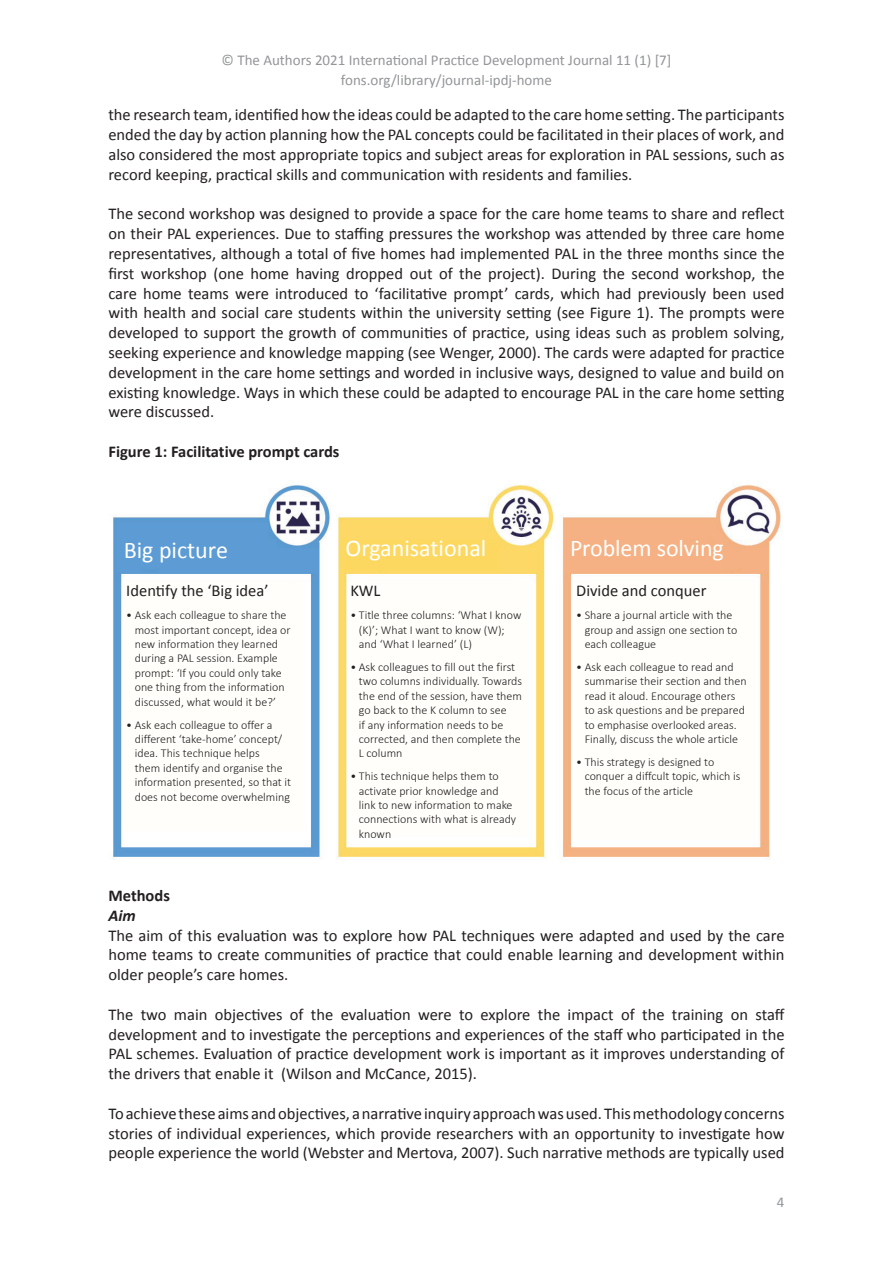
<style>
.page{position:relative;width:893px;height:1263px;background:#fff}
.page>*{position:absolute;margin:0;border:0;box-sizing:border-box;transform-origin:0 0}
.t1{font:24px "Calibri";color:#fff}
.t2{font:16.5px/19.8px "Calibri";color:#231f20;text-align:justify}
.t3{font:700 16.5px "Calibri";color:#231f20}
.t4{font:italic 700 16.5px "Calibri";color:#231f20}
.t5{font:15px/19.8px "Calibri";color:#939598;text-align:center}
.t6{font:300 12px/14.4px "Calibri";color:#231f20}
</style>
<div class="page">
<img style="left:113px;top:485px;width:668px;height:375px">
<p class="t5" style="left:221px;top:50px;width:452px">© The Authors 2021 International Practice Development Journal 11 (1) [7] fons.org/library/journal-ipdj-home</p>
<p class="t2" style="left:108px;top:105px;width:678px">the research team, identified how the ideas could be adapted to the care home setting. The participants ended the day by action planning how the PAL concepts could be facilitated in their places of work, and also considered the most appropriate topics and subject areas for exploration in PAL sessions, such as record keeping, practical skills and communication with residents and families.</p>
<p class="t2" style="left:108px;top:204px;width:678px">The second workshop was designed to provide a space for the care home teams to share and reflect on their PAL experiences. Due to staffing pressures the workshop was attended by three care home representatives, although a total of five homes had implemented PAL in the three months since the first workshop (one home having dropped out of the project). During the second workshop, the care home teams were introduced to ‘facilitative prompt’ cards, which had previously been used with health and social care students within the university setting (see Figure 1). The prompts were developed to support the growth of communities of practice, using ideas such as problem solving, seeking experience and knowledge mapping (see Wenger, 2000). The cards were adapted for practice development in the care home settings and worded in inclusive ways, designed to value and build on existing knowledge. Ways in which these could be adapted to encourage PAL in the care home setting were discussed.</p>
<p class="t3" style="left:108px;top:440px;width:233px">Figure 1: Facilitative prompt cards</p>
<h1 class="t1" style="left:124px;top:533px;width:106px">Big picture</h1>
<h1 class="t1" style="left:345px;top:532px;width:142px">Organisational</h1>
<h1 class="t1" style="left:570px;top:532px;width:155px">Problem solving</h1>
<p class="t2" style="left:126px;top:580px;width:144px">Identify the ‘Big idea’</p>
<p class="t6" style="left:135px;top:608px;width:157px;text-indent:-9px">• Ask each colleague to share the most important concept, idea or new information they learned during a PAL session. Example prompt: ‘If you could only take one thing from the information discussed, what would it be?’</p>
<p class="t6" style="left:135px;top:717px;width:158px;text-indent:-9px">• Ask each colleague to offer a different ‘take-home’ concept/ idea. This technique helps<br>them identify and organise the information presented, so that it does not become overwhelming</p>
<p class="t2" style="left:576px;top:580px;width:132px">Divide and conquer</p>
<p class="t6" style="left:585px;top:608px;width:154px;text-indent:-9px">• Share a journal article with the group and assign one section to each colleague</p>
<p class="t6" style="left:585px;top:660px;width:163px;text-indent:-9px">• Ask each colleague to read and summarise their section and then read it aloud. Encourage others to ask questions and be prepared to emphasise overlooked areas.<br>Finally, discuss the whole article</p>
<p class="t6" style="left:585px;top:754px;width:157px;text-indent:-9px">• This strategy is designed to conquer a diffcult topic, which is the focus of the article</p>
<p class="t2" style="left:350px;top:580px;width:31px">KWL</p>
<p class="t6" style="left:359px;top:608px;width:164px;text-indent:-9px">• Title three columns: ‘What I know (K)’; What I want to know (W); and ‘What I learned’ (L)</p>
<p class="t6" style="left:359px;top:660px;width:165px;text-indent:-9px">• Ask colleagues to fill out the first two columns individually. Towards the end of the session, have them go back to the K column to see<br>if any information needs to be corrected, and then complete the<br>L column</p>
<p class="t6" style="left:359px;top:769px;width:159px;text-indent:-9px">• This technique helps them to activate prior knowledge and link to new information to make connections with what is already known</p>
<p class="t3" style="left:108px;top:884px;width:63px">Methods</p>
<p class="t4" style="left:108px;top:903px;width:29px">Aim</p>
<p class="t2" style="left:108px;top:925px;width:678px">The aim of this evaluation was to explore how PAL techniques were adapted and used by the care home teams to create communities of practice that could enable learning and development within older people’s care homes.</p>
<p class="t2" style="left:108px;top:1004px;width:678px">The two main objectives of the evaluation were to explore the impact of the training on staff development and to investigate the perceptions and experiences of the staff who participated in the PAL schemes. Evaluation of practice development work is important as it improves understanding of the drivers that enable it (Wilson and McCance, 2015).</p>
<p class="t2" style="left:108px;top:1103px;width:678px">To achieve these aims and objectives, a narrative inquiry approach was used. This methodology concerns stories of individual experiences, which provide researchers with an opportunity to investigate how people experience the world (Webster and Mertova, 2007). Such narrative methods are typically used</p>
<p class="t5" style="left:777px;top:1192px;width:9px">4</p>
</div>
